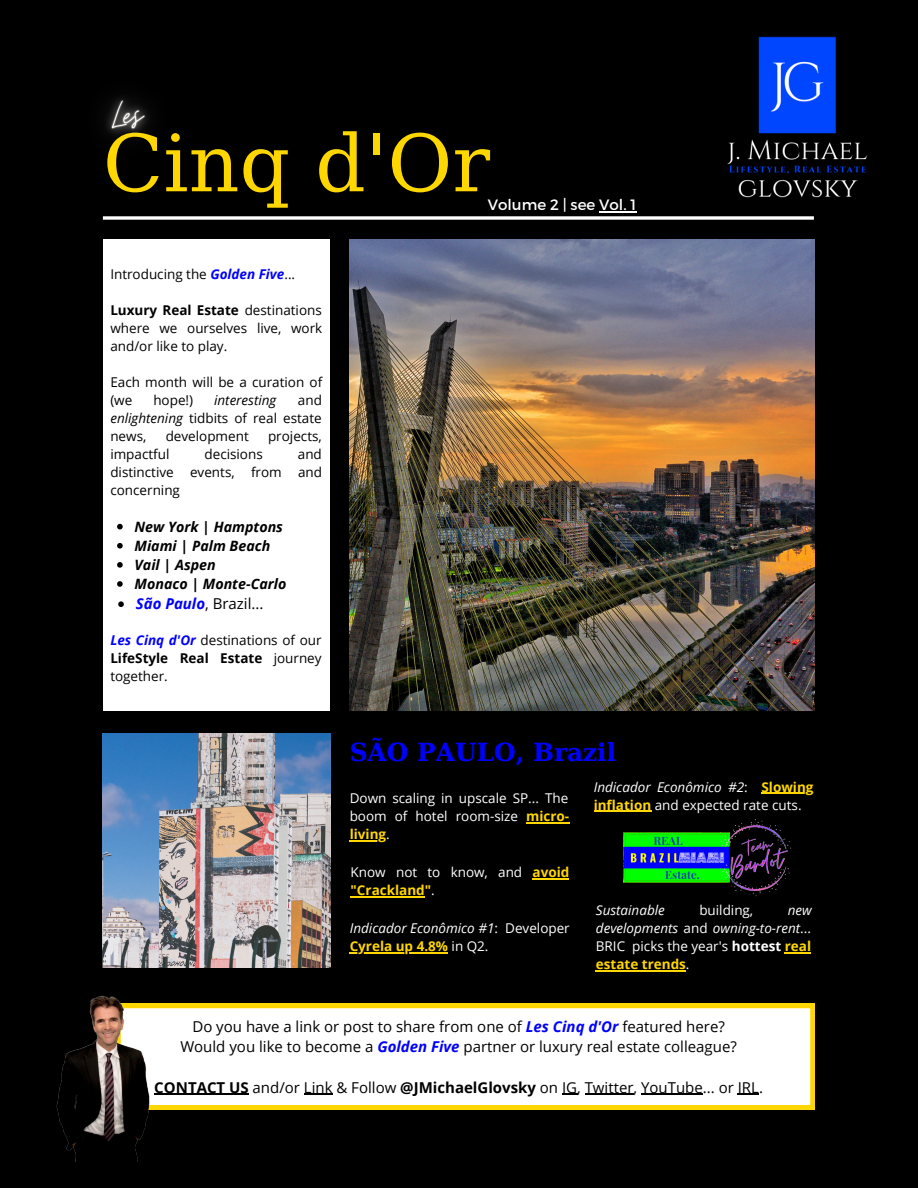
<style>
.page{position:relative;width:918px;height:1188px;background:#000}
.page>*{position:absolute;margin:0;border:0;box-sizing:border-box;transform-origin:0 0}
.t1{font:79.05px "DejaVu Serif";color:#ffd700}
.t2{font:700 24.9px "DejaVu Serif";color:#00f}
.t3{font:15px/20.2px "Open Sans";color:#000;text-align:center}
.t4{font:15px "Montserrat";color:#fff}
.t5{font:italic 700 14.25px/19px "Open Sans";color:#000}
.t6{font:13.5px/18px "Open Sans";color:#000;text-align:justify}
.t7{font:13.5px/18px "Open Sans";color:#fff}
.t8{font:italic 13.5px/18px "Open Sans";color:#fff;text-align:justify}
.t9{font:italic 13.5px "Open Sans";color:#000}
.s1{font-weight:700;font-style:italic;color:#00f}
.s2{font-weight:700}
.s3{font-style:italic}
.s4{font-weight:700;color:#ffd700}
.s5{font-style:normal}
.s6{font-weight:700;font-style:normal;color:#ffd700}
.s7{font-weight:700;font-style:normal}
</style>
<div class="page">
<img style="left:350px;top:239px;width:464px;height:472px">
<div style="left:103px;top:239px;width:227px;height:472px;background:#fff"></div>
<img style="left:103px;top:733px;width:227px;height:234px">
<img style="left:727px;top:36px;width:141px;height:162px">
<svg style="left:103px;top:216px;width:711px;height:4px;background:#d7d7d7"></svg>
<img style="left:623px;top:810px;width:91px;height:73px">
<img style="left:714px;top:819px;width:77px;height:77px">
<svg style="left:156px;top:1004px;width:659px;height:106px;background:#fefae5"></svg>
<img style="left:56px;top:995px;width:100px;height:166px">
<hr style="left:526px;top:822px;width:43px;height:1px;background:#ffd700">
<hr style="left:350px;top:840px;width:36px;height:1px;background:#ffd700">
<hr style="left:533px;top:879px;width:36px;height:1px;background:#ffd700">
<hr style="left:351px;top:897px;width:74px;height:1px;background:#ffd700">
<svg style="left:117px;top:524px;width:6px;height:5px"></svg>
<svg style="left:117px;top:543px;width:6px;height:6px"></svg>
<svg style="left:117px;top:562px;width:6px;height:6px"></svg>
<svg style="left:117px;top:581px;width:6px;height:6px"></svg>
<svg style="left:118px;top:601px;width:6px;height:6px"></svg>
<hr style="left:599px;top:211px;width:37px;height:1px;background:#fff">
<svg style="left:785px;top:952px;width:26px;height:1px"></svg>
<hr style="left:596px;top:970px;width:90px;height:1px;background:#ffd700">
<img style="left:105px;top:97px;width:45px;height:39px">
<hr style="left:350px;top:952px;width:98px;height:1px;background:#ffd700">
<hr style="left:154px;top:1094px;width:95px;height:1px;background:#000">
<svg style="left:304px;top:1094px;width:29px;height:1px"></svg>
<svg style="left:562px;top:1094px;width:15px;height:1px"></svg>
<hr style="left:585px;top:1094px;width:49px;height:1px;background:#000">
<hr style="left:641px;top:1094px;width:62px;height:1px;background:#000">
<svg style="left:738px;top:1094px;width:21px;height:1px"></svg>
<hr style="left:762px;top:793px;width:52px;height:1px;background:#ffd700">
<hr style="left:594px;top:811px;width:57px;height:1px;background:#ffd700">
<h1 class="t1" style="left:103px;top:118px;width:389px">Cinq d'Or</h1>
<p class="t4" style="left:488px;top:195px;width:150px">Volume 2 | see Vol. 1</p>
<p class="t6" style="left:110px;top:265px;width:186px">Introducing the <span class="s1">Golden Five</span>...</p>
<p class="t6" style="left:110px;top:300px;width:214px"><span class="s2">Luxury Real Estate</span> destinations where we ourselves live, work and/or like to play.</p>
<p class="t6" style="left:110px;top:372px;width:213px">Each month will be a curation of (we</p>
<p class="t6" style="left:110px;top:390px;width:213px;text-indent:188px">and <span class="s3">enlightening</span> tidbits of real estate news,</p>
<p class="t6" style="left:153px;top:390px;width:41px">hope!)</p>
<p class="t9" style="left:214px;top:390px;width:64px">interesting</p>
<p class="t6" style="left:166px;top:426px;width:85px">development</p>
<p class="t6" style="left:268px;top:426px;width:55px">projects,</p>
<p class="t6" style="left:110px;top:444px;width:61px">impactful</p>
<p class="t6" style="left:205px;top:444px;width:60px">decisions</p>
<p class="t6" style="left:110px;top:444px;width:213px;text-indent:188px">and distinctive events, from and concerning</p>
<p class="t5" style="left:135px;top:517px;width:153px">New York | Hamptons<br>Miami | Palm Beach<br>Vail | Aspen<br>Monaco | Monte-Carlo</p>
<p class="t3" style="left:136px;top:593px;width:129px"><span class="s1">São Paulo</span>, Brazil...</p>
<p class="t6" style="left:110px;top:631px;width:213px"><span class="s1">Les Cinq d'Or</span> destinations of our <span class="s2">LifeStyle Real Estate</span> journey together.</p>
<h2 class="t2" style="left:350px;top:738px;width:268px">SÃO PAULO, Brazil</h2>
<p class="t7" style="left:350px;top:789px;width:221px;text-align:justify">Down scaling in upscale SP... The boom of hotel room-size <span class="s4">micro&shy;living</span>.</p>
<p class="t7" style="left:351px;top:863px;width:220px">Know not to know, and <span class="s4">avoid "Crackland"</span>.</p>
<p class="t7" style="left:594px;top:777px;width:221px"><span class="s3">Indicador Econômico #2</span>: <span class="s4">Slowing inflation</span> and expected rate cuts.</p>
<p class="t8" style="left:350px;top:919px;width:222px">Indicador Econômico #1<span class="s5">: Developer<br></span><span class="s6">Cyrela up 4.8%</span> <span class="s5">in Q2.</span></p>
<p class="t8" style="left:596px;top:901px;width:70px">Sustainable</p>
<p class="t7" style="left:699px;top:901px;width:55px">building,</p>
<p class="t8" style="left:596px;top:901px;width:217px;text-indent:192px">new developments <span class="s5">and</span> owning-to-rent<span class="s5">...<br>BRIC picks the year's</span> <span class="s7">hottest</span> <span class="s6">real estate trends</span><span class="s5">.</span></p>
<p class="t3" style="left:180px;top:1016px;width:558px">Do you have a link or post to share from one of <span class="s1">Les Cinq d'Or</span> featured here?<br>Would you like to become a <span class="s1">Golden Five</span> partner or luxury real estate colleague?</p>
<p class="t3" style="left:154px;top:1077px;width:610px"><span class="s2">CONTACT US</span> and/or Link &amp; Follow <span class="s2">@JMichaelGlovsky</span> on IG, Twitter, YouTube... or IRL.</p>
</div>
